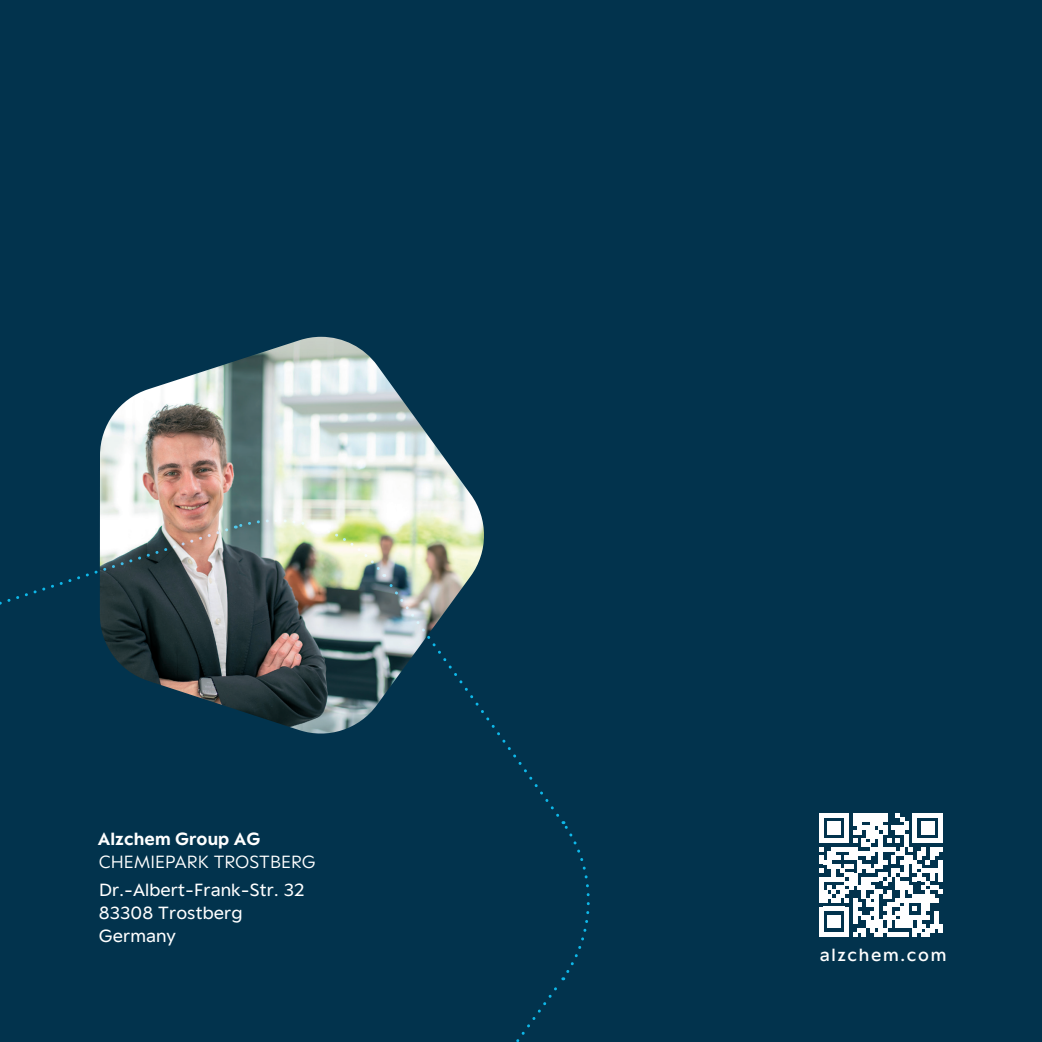
<style>
.page{position:relative;width:1042px;height:1042px;background:#02334d}
.page>*{position:absolute;margin:0;border:0;box-sizing:border-box;transform-origin:0 0}
.t1{font:19.25px/23.1px "ACT";letter-spacing:.005em;color:#fff}
.t2{font:300 19.25px "ACT";color:#fff}
.t3{font:700 19.25px "ACT";letter-spacing:.005em;color:#fff}
.t4{font:500 19.25px "ACT";letter-spacing:.09em;color:#fff}
</style>
<div class="page">
<img style="left:100px;top:337px;width:384px;height:396px">
<svg style="left:382px;top:575px;width:178px;height:242px"></svg>
<svg style="left:516px;top:821px;width:74px;height:221px"></svg>
<img style="left:0;top:517px;width:385px;height:106px">
<svg style="left:819px;top:813px;width:123px;height:123px"></svg>
<p class="t3" style="left:98px;top:823px;width:164px">Alzchem Group AG</p>
<p class="t2" style="left:99px;top:847px;width:218px">CHEMIEPARK TROSTBERG</p>
<p class="t1" style="left:99px;top:877px;width:207px">Dr.-Albert-Frank-Str. 32<br>83308 Trostberg<br>Germany</p>
<p class="t4" style="left:820px;top:939px;width:128px">alzchem.com</p>
</div>
